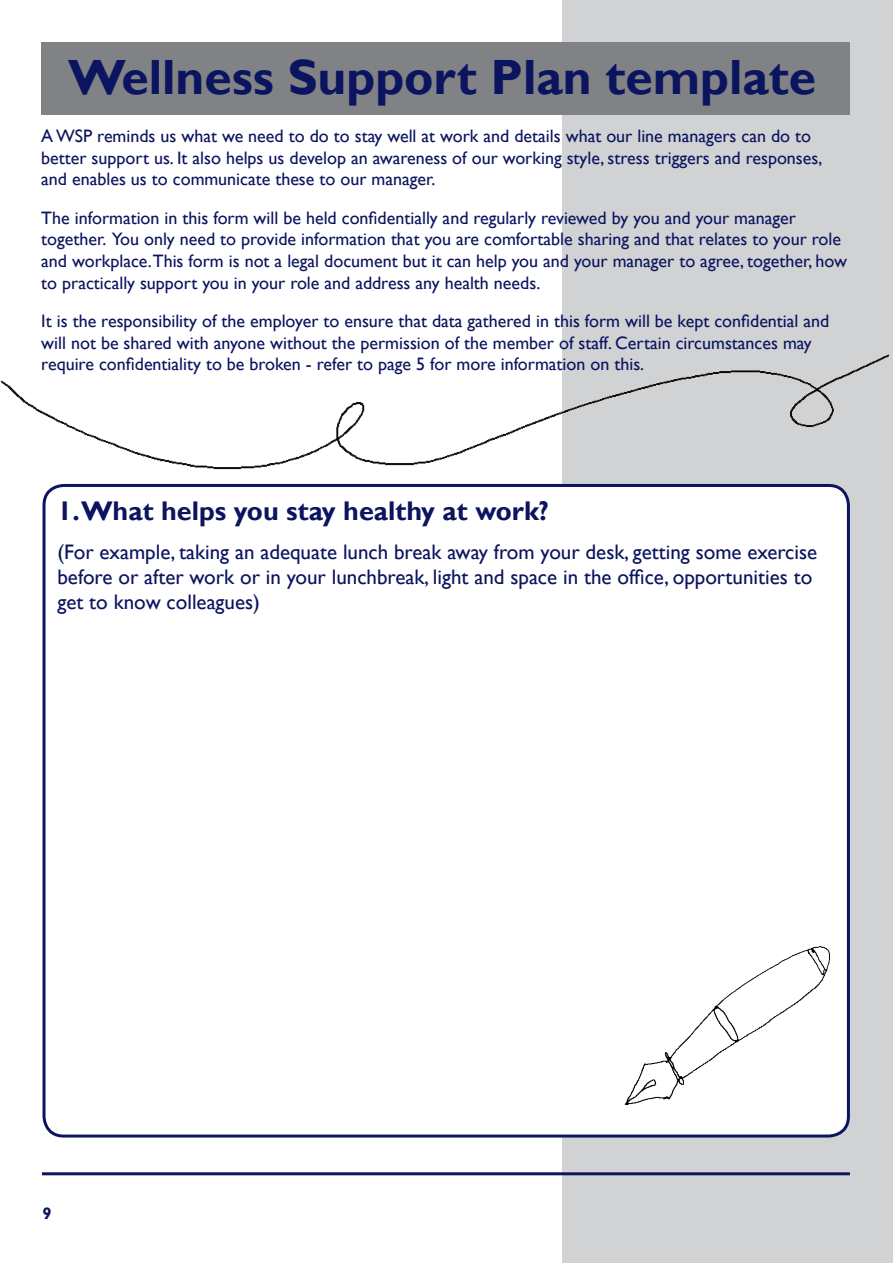
<style>
.page{position:relative;width:893px;height:1263px;background:#fff}
.page>*{position:absolute;margin:0;border:0;box-sizing:border-box;transform-origin:0 0}
.Sub_Title_Style{font:700 49.5px "Gill Sans";color:#0b145e}
.Sub_Title_Style-2{font:700 27px "Gill Sans";color:#0b145e}
.Sub_Title_Style-3{font:21px/25.2px "Gill Sans";color:#0b145e}
.Body_Text_Style{font:18px/21.6px "Gill Sans";color:#0b145e}
.t1{font:700 16.5px "Gill Sans";color:#0b145e}
</style>
<div class="page">
<div style="left:563px;top:0;width:330px;height:1263px;background:#d1d2d4"></div>
<hr style="left:42px;top:1172px;width:808px;height:3px;background:#0b145e">
<div style="left:41px;top:43px;width:809px;height:72px;background:#808285"></div>
<div style="left:44px;top:485px;width:804px;height:651px;background:#fff;border-radius:20px"></div>
<div style="left:43px;top:484px;width:807px;height:653px;border:3px solid #0b145e;border-radius:20px"></div>
<img style="left:0;top:350px;width:888px;height:129px">
<img style="left:624px;top:946px;width:206px;height:159px">
<p class="Sub_Title_Style" style="left:68px;top:47px;width:750px">Wellness Support Plan template</p>
<p class="Body_Text_Style" style="left:41px;top:125px;width:783px">A WSP reminds us what we need to do to stay well at work and details what our line managers can do to better support us. It also helps us develop an awareness of our working style, stress triggers and responses, and enables us to communicate these to our manager.</p>
<p class="Body_Text_Style" style="left:41px;top:207px;width:807px">The information in this form will be held confidentially and regularly reviewed by you and your manager together. You only need to provide information that you are comfortable sharing and that relates to your role and workplace.This form is not a legal document but it can help you and your manager to agree, together, how to practically support you in your role and address any health needs.</p>
<p class="Body_Text_Style" style="left:41px;top:311px;width:790px">It is the responsibility of the employer to ensure that data gathered in this form will be kept confidential and will not be shared with anyone without the permission of the member of staff. Certain circumstances may require confidentiality to be broken - refer to page 5 for more information on this.</p>
<p class="Sub_Title_Style-2" style="left:57px;top:495px;width:493px">1.What helps you stay healthy at work?</p>
<p class="Sub_Title_Style-3" style="left:57px;top:539px;width:761px">(For example, taking an adequate lunch break away from your desk, getting some exercise before or after work or in your lunchbreak, light and space in the office, opportunities to get to know colleagues)</p>
<p class="t1" style="left:43px;top:1203px;width:11px">9</p>
</div>
